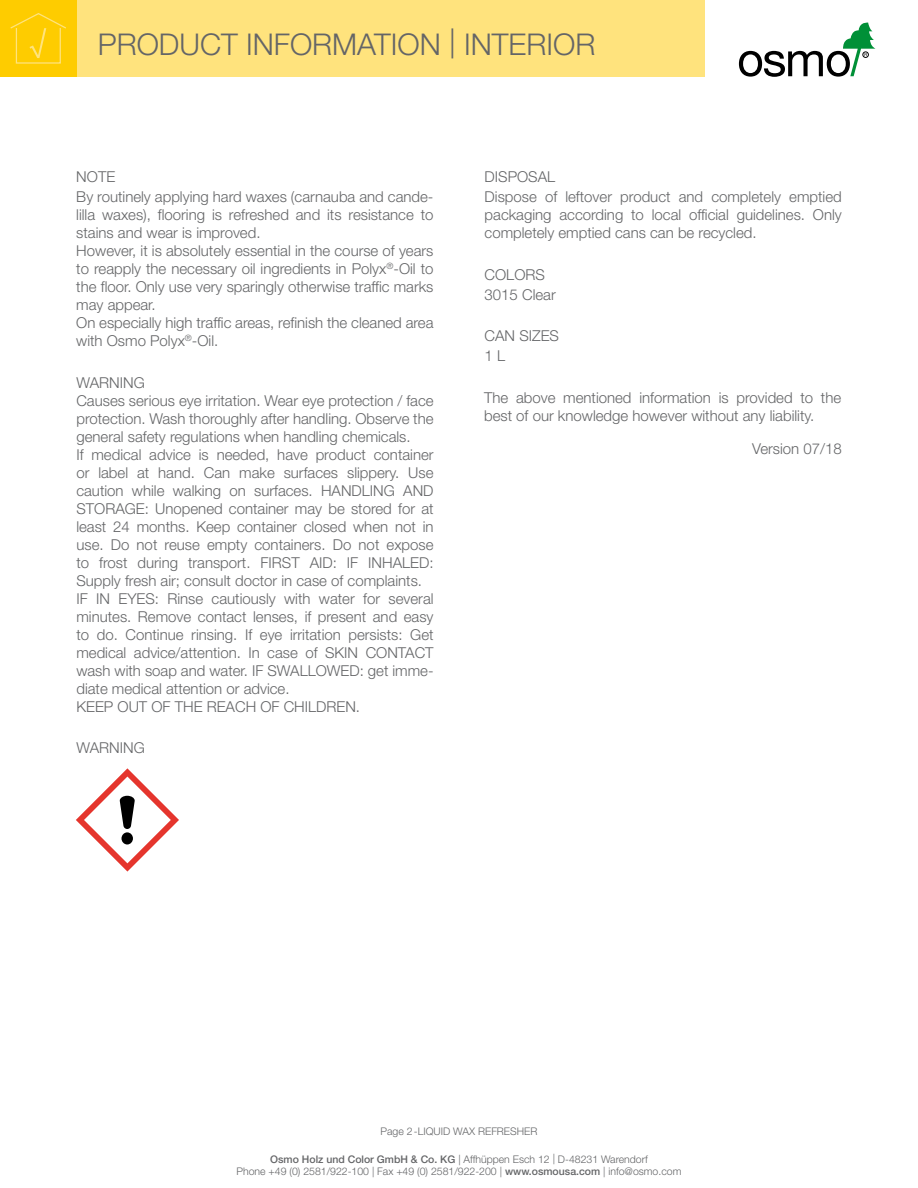
<style>
.page{position:relative;width:918px;height:1188px;background:#fff}
.page>*{position:absolute;margin:0;border:0;box-sizing:border-box;transform-origin:0 0}
.t1{font:300 30px "Helvetica Neue";color:#646567}
.t2{font:300 15px/18px "Helvetica Neue";color:#646567}
.t3{font:300 10.5px/12.6px "Helvetica Neue";color:#646567;text-align:center}
.s1{font-weight:500}
</style>
<div class="page">
<div style="left:77px;top:0;width:628px;height:77px;background:#ffe37d"></div>
<div style="left:0;top:0;width:77px;height:77px;background:#fecc00"></div>
<svg style="left:10px;top:13px;width:56px;height:51px"></svg>
<svg style="left:739px;top:23px;width:136px;height:54px"></svg>
<svg style="left:76px;top:768px;width:103px;height:104px"></svg>
<h1 class="t1" style="left:98px;top:26px;width:499px">PRODUCT INFORMATION | INTERIOR</h1>
<p class="t2" style="left:76px;top:166px;width:359px;line-height:20.1px">NOTE<br>By routinely applying hard waxes (carnauba and cande-</p>
<p class="t2" style="left:76px;top:205px;width:359px">lilla waxes), flooring is refreshed and its resistance to stains and wear is improved.<br>However, it is absolutely essential in the course of years to reapply the necessary oil ingredients in Polyx<sup>®</sup>-Oil to the floor. Only use very sparingly otherwise traffic marks may appear.<br>On especially high traffic areas, refinish the cleaned area with Osmo Polyx<sup>®</sup>-Oil.</p>
<p class="t2" style="left:76px;top:373px;width:359px">WARNING<br>Causes serious eye irritation. Wear eye protection / face protection. Wash thoroughly after handling. Observe the general safety regulations when handling chemicals.<br>If medical advice is needed, have product container or label at hand. Can make surfaces slippery. Use caution while walking on surfaces. HANDLING AND STORAGE: Unopened container may be stored for at least 24 months. Keep container closed when not in use. Do not reuse empty containers. Do not expose to frost during transport. FIRST AID: IF INHALED:<br>Supply fresh air; consult doctor in case of complaints.<br>IF IN EYES: Rinse cautiously with water for several minutes. Remove contact lenses, if present and easy to do. Continue rinsing. If eye irritation persists: Get medical advice/attention. In case of SKIN CONTACT wash with soap and water. IF SWALLOWED: get imme&shy;diate medical attention or advice.<br>KEEP OUT OF THE REACH OF CHILDREN.</p>
<p class="t2" style="left:77px;top:738px;width:70px">WARNING</p>
<p class="t2" style="left:485px;top:166px;width:359px;line-height:20.1px">DISPOSAL<br>Dispose of leftover product and completely emptied</p>
<p class="t2" style="left:485px;top:205px;width:359px">packaging according to local official guidelines. Only completely emptied cans can be recycled.</p>
<p class="t2" style="left:485px;top:264px;width:73px;line-height:20.1px">COLORS<br>3015 Clear</p>
<p class="t2" style="left:485px;top:326px;width:76px;line-height:20.1px">CAN SIZES<br>1 L</p>
<p class="t2" style="left:484px;top:388px;width:359px">The above mentioned information is provided to the best of our knowledge however without any liability.</p>
<p class="t2" style="left:752px;top:439px;width:91px">Version 07/18</p>
<p class="t3" style="left:381px;top:1125px;width:158px">Page 2-LIQUID WAX REFRESHER</p>
<p class="t3" style="left:237px;top:1152px;width:446px"><span class="s1">Osmo Holz und Color GmbH &amp; Co. KG</span> | Affhüppen Esch 12 | D-48231 Warendorf<br>Phone +49 (0) 2581/922-100 | Fax +49 (0) 2581/922-200 | <span class="s1">www.osmousa.com</span> | info@osmo.com</p>
</div>
